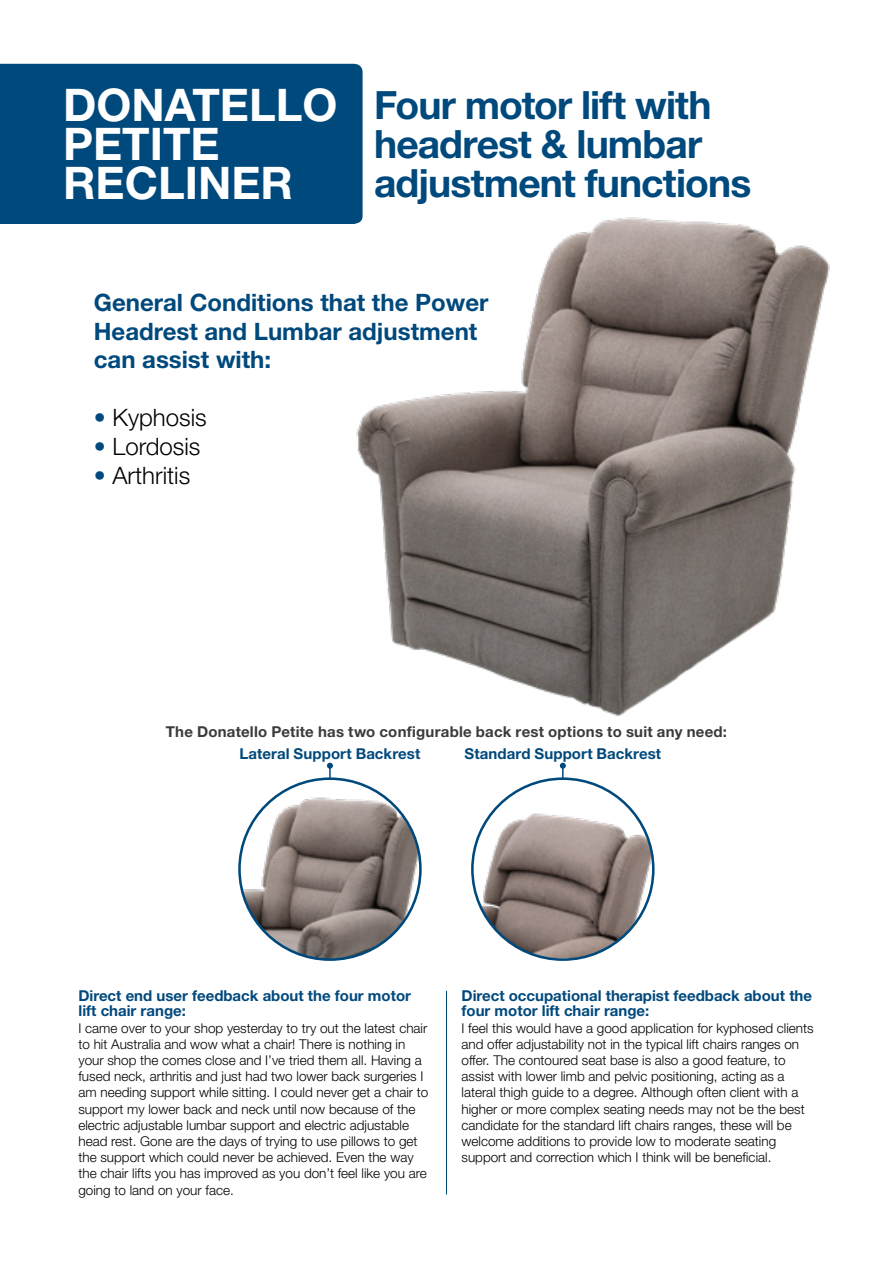
<style>
.page{position:relative;width:893px;height:1263px;background:#fff}
.page>*{position:absolute;margin:0;border:0;box-sizing:border-box;transform-origin:0 0}
.t1{font:700 45px/39px "Helvetica Neue LT Std";color:#fff}
.t2{font:700 39px/39px "Helvetica Neue LT Std";letter-spacing:-.025em;color:#00497c}
.t3{font:700 24px/28.8px "Helvetica Neue LT Std";color:#00497c}
.t4{font:300 24px "Helvetica Neue LT Std";color:#000}
.t5{font:700 15px/15px "Helvetica Neue LT Std";color:#00497c}
.t6{font:700 15px "Helvetica Neue LT Std";letter-spacing:.015em;color:#3c3b3b}
.t7{font:300 13.5px/16.2px "Helvetica Neue LT Std";color:#000}
.s1{font-weight:700;color:#00497c}
</style>
<div class="page">
<div style="left:0;top:64px;width:363px;height:160px;background:#00497c"></div>
<img style="left:331px;top:202px;width:499px;height:514px">
<img style="left:472px;top:811px;width:181px;height:147px">
<svg style="left:560px;top:763px;width:6px;height:16px"></svg>
<img style="left:239px;top:789px;width:181px;height:171px">
<svg style="left:327px;top:763px;width:6px;height:16px"></svg>
<hr style="left:446px;top:991px;width:1px;height:203px;background:#00497c">
<h1 class="t1" style="left:63px;top:84px;width:276px">DONATELLO<br>PETITE<br>RECLINER</h1>
<h2 class="t2" style="left:374px;top:85px;width:379px">Four motor lift with headrest &amp; lumbar adjustment functions</h2>
<h3 class="t3" style="left:94px;top:287px;width:396px">General Conditions that the Power<br>Headrest and Lumbar adjustment can assist with:</h3>
<h3 class="t4" style="left:94px;top:403px;width:114px"><span class="s1">•</span> Kyphosis</h3>
<h3 class="t4" style="left:94px;top:432px;width:108px"><span class="s1">•</span> Lordosis</h3>
<h3 class="t4" style="left:94px;top:460px;width:98px"><span class="s1">•</span> Arthritis</h3>
<p class="t6" style="left:166px;top:722px;width:563px">The Donatello Petite has two configurable back rest options to suit any need:</p>
<p class="t5" style="left:240px;top:745px;width:182px">Lateral Support Backrest</p>
<p class="t5" style="left:464px;top:745px;width:198px">Standard Support Backrest</p>
<p class="t5" style="left:78px;top:988px;width:334px">Direct end user feedback about the four motor lift chair range:</p>
<p class="t7" style="left:78px;top:1019px;width:351px">I came over to your shop yesterday to try out the latest chair to hit Australia and wow what a chair! There is nothing in your shop the comes close and I’ve tried them all. Having a fused neck, arthritis and just had two lower back surgeries I am needing support while sitting. I could never get a chair to support my lower back and neck until now because of the electric adjustable lumbar support and electric adjustable head rest. Gone are the days of trying to use pillows to get the support which could never be achieved. Even the way the chair lifts you has improved as you don’t feel like you are going to land on your face.</p>
<p class="t5" style="left:462px;top:988px;width:352px">Direct occupational therapist feedback about the four motor lift chair range:</p>
<p class="t7" style="left:462px;top:1019px;width:354px">I feel this would have a good application for kyphosed clients and offer adjustability not in the typical lift chairs ranges on offer. The contoured seat base is also a good feature, to assist with lower limb and pelvic positioning, acting as a lateral thigh guide to a degree. Although often client with a higher or more complex seating needs may not be the best candidate for the standard lift chairs ranges, these will be welcome additions to provide low to moderate seating support and correction which I think will be beneficial.</p>
</div>
